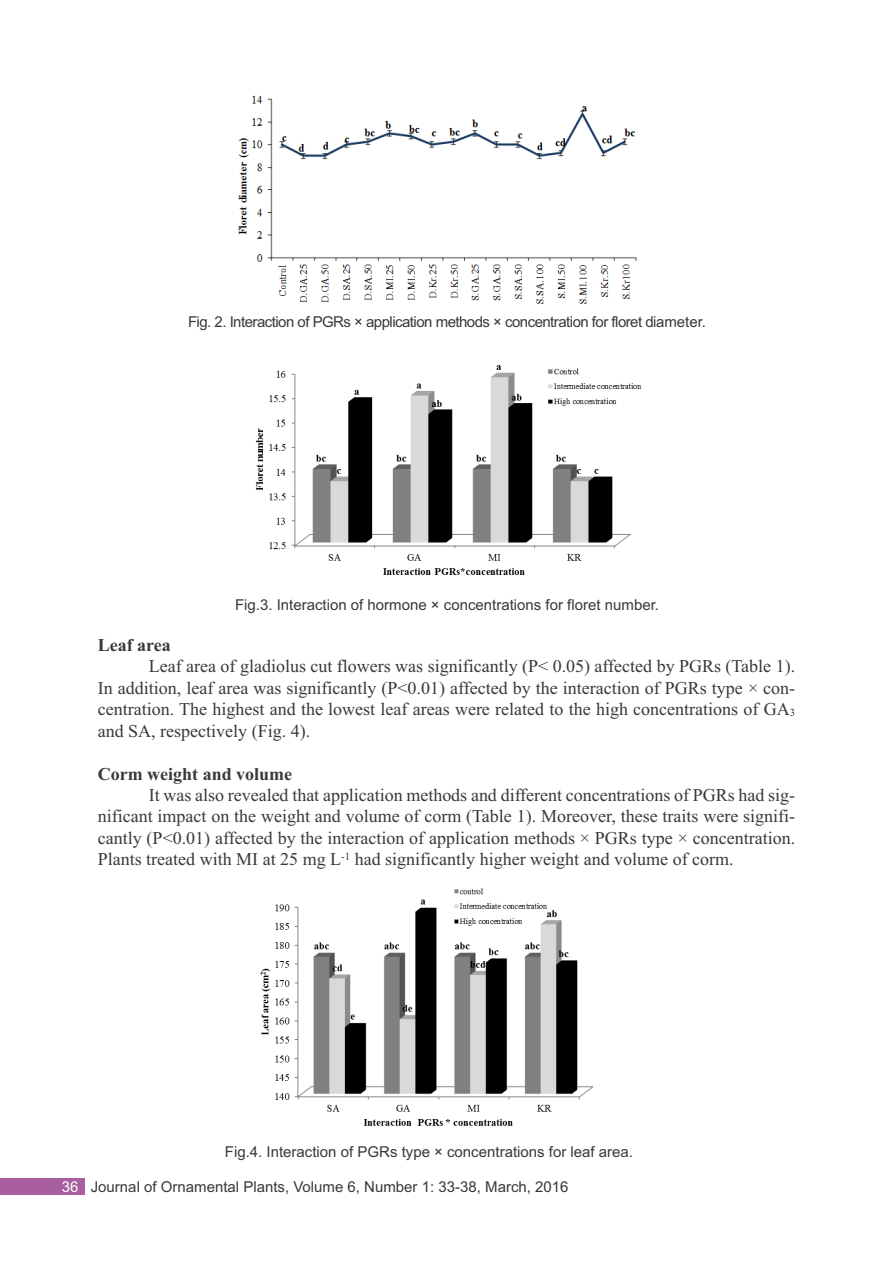
<style>
.page{position:relative;width:893px;height:1263px;background:#fff}
.page>*{position:absolute;margin:0;border:0;box-sizing:border-box;transform-origin:0 0}
.t1{font:18px/21.5px "Times New Roman";color:#39383a;text-align:justify}
.t2{font:700 18px "Times New Roman";color:#39383a}
.t3{font:15px "Arial";color:#39383a}
.t4{font:15px "Arial";letter-spacing:-.035em;color:#39383a}
.s1{font-size:10.8px}
.s2{color:#fff}
</style>
<div class="page">
<div style="left:1px;top:1178px;width:84px;height:16px;background:#a85ea1"></div>
<img style="left:238px;top:95px;width:399px;height:209px">
<img style="left:256px;top:365px;width:386px;height:210px">
<img style="left:260px;top:888px;width:334px;height:238px">
<p class="t4" style="left:188px;top:313px;width:519px">Fig. 2. Interaction of PGRs × application methods × concentration for floret diameter.</p>
<p class="t3" style="left:235px;top:596px;width:425px">Fig.3. Interaction of hormone × concentrations for floret number.</p>
<p class="t2" style="left:98px;top:634px;width:75px">Leaf area</p>
<p class="t1" style="left:98px;top:655px;width:699px;text-indent:51px">Leaf area of gladiolus cut flowers was significantly (P&lt; 0.05) affected by PGRs (Table 1).<br>In addition, leaf area was significantly (P&lt;0.01) affected by the interaction of PGRs type × con&shy;centration. The highest and the lowest leaf areas were related to the high concentrations of GA<span class="s1">3 </span>and SA, respectively (Fig. 4).</p>
<p class="t2" style="left:98px;top:763px;width:196px">Corm weight and volume</p>
<p class="t1" style="left:98px;top:784px;width:699px;text-indent:51px">It was also revealed that application methods and different concentrations of PGRs had sig&shy;nificant impact on the weight and volume of corm (Table 1). Moreover, these traits were signifi&shy;cantly (P&lt;0.01) affected by the interaction of application methods × PGRs type × concentration.<br>Plants treated with MI at 25 mg L<sup>-1</sup> had significantly higher weight and volume of corm.</p>
<p class="t3" style="left:225px;top:1143px;width:410px">Fig.4. Interaction of PGRs type × concentrations for leaf area.</p>
<p class="t3" style="left:62px;top:1178px;width:508px"><span class="s2">36</span> Journal of Ornamental Plants, Volume 6, Number 1: 33-38, March, 2016</p>
</div>
